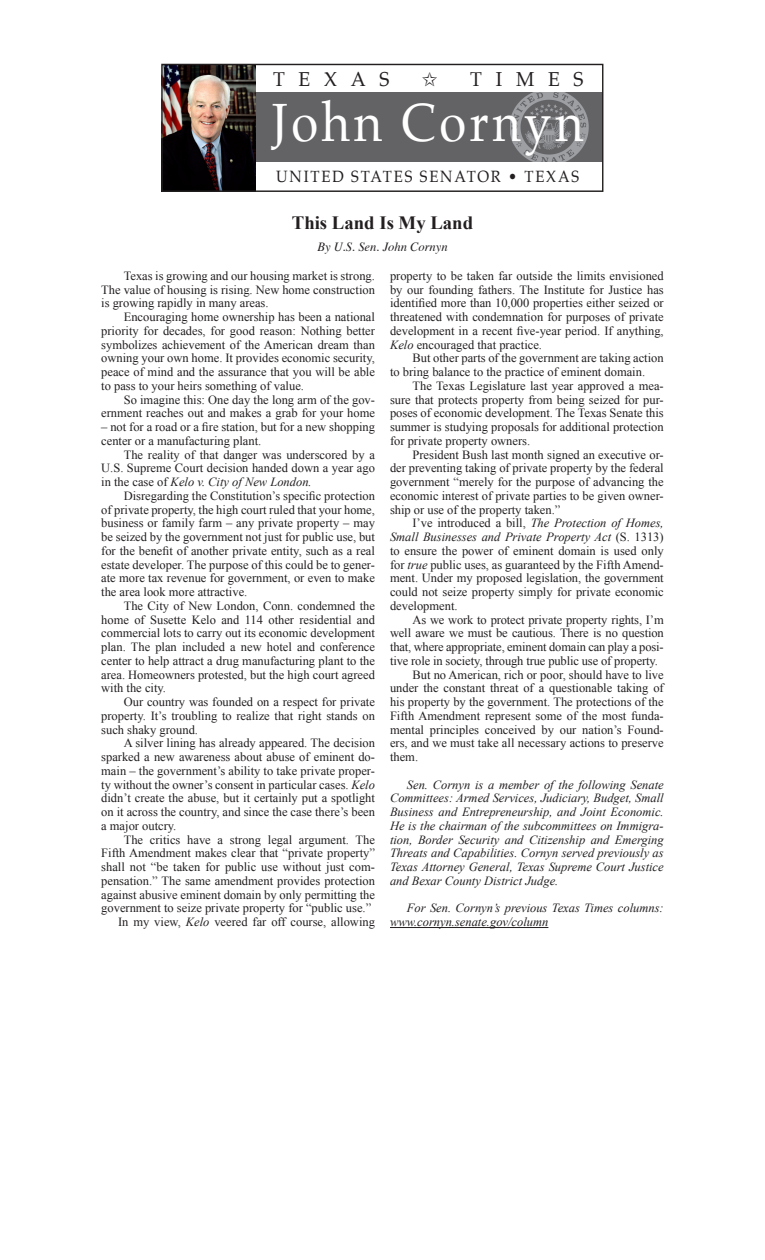
<style>
.page{position:relative;width:765px;height:1260px;background:#fff}
.page>*{position:absolute;margin:0;border:0;box-sizing:border-box;transform-origin:0 0}
.t1{font:52.75px "Palatino";letter-spacing:.07em;color:#fff;scale:.93 1}
.t2{font:19.75px "Palatino";letter-spacing:.71em;color:#231f20}
.t3{font:700 18.75px "Times New Roman";color:#231f20}
.t4{font:16px "Palatino";letter-spacing:.12em;color:#231f20;scale:.93 1}
.t5{font:12.5px/13.8px "Times New Roman";color:#231f20;text-align:justify}
.t6{font:italic 12.5px/13.8px "Times New Roman";color:#231f20;text-align:justify}
.t7{font:italic 12.5px "Times";color:#231f20}
.s1{font-style:italic}
</style>
<div class="page">
<div style="left:254px;top:93px;width:348px;height:69px;background:#636366"></div>
<img style="left:163px;top:66px;width:92px;height:124px">
<div style="left:161px;top:64px;width:442px;height:128px;border:1px solid #231f20"></div>
<img style="left:510px;top:93px;width:78px;height:69px">
<hr style="left:390px;top:927px;width:158px;height:1px;background:#231f20">
<p class="t2" style="left:273px;top:67px;width:118px">TEXAS</p>
<p class="t2" style="left:470px;top:67px;width:115px">TIMES</p>
<p class="t1" style="left:272px;top:89px;width:337px">John Cornyn</p>
<p class="t4" style="left:276px;top:166px;width:327px">UNITED STATES SENATOR • TEXAS</p>
<p class="t3" style="left:292px;top:212px;width:183px">This Land Is My Land</p>
<p class="t7" style="left:317px;top:236px;width:132px">By U.S. Sen. John Cornyn</p>
<p class="t5" style="left:101px;top:269px;width:275px;text-indent:22px">Texas is growing and our housing market is strong.<br>The value of housing is rising. New home construction is growing rapidly in many areas.</p>
<p class="t5" style="left:101px;top:310px;width:275px;text-indent:22px">Encouraging home ownership has been a national priority for decades, for good reason: Nothing better symbolizes achievement of the American dream than owning your own home. It provides economic security, peace of mind and the assurance that you will be able to pass to your heirs something of value.</p>
<p class="t5" style="left:101px;top:392px;width:275px;text-align:right">So imagine this: One day the long arm of the gov&shy;ernment reaches out and makes a grab for your home</p>
<p class="t5" style="left:101px;top:420px;width:275px">– not for a road or a fire station, but for a new shopping center or a manufacturing plant.</p>
<p class="t5" style="left:101px;top:447px;width:275px;text-indent:22px">The reality of that danger was underscored by a U.S. Supreme Court decision handed down a year ago in the case of <span class="s1">Kelo v. City of New London.</span></p>
<p class="t5" style="left:101px;top:489px;width:275px;text-indent:22px">Disregarding the Constitution’s specific protection of private property, the high court ruled that your home, business or family farm – any private property – may be seized by the government not just for public use, but for the benefit of another private entity, such as a real estate developer. The purpose of this could be to gener&shy;ate more tax revenue for government, or even to make the area look more attractive.</p>
<p class="t5" style="left:101px;top:599px;width:275px;text-indent:22px">The City of New London, Conn. condemned the home of Susette Kelo and 114 other residential and commercial lots to carry out its economic development plan. The plan included a new hotel and conference center to help attract a drug manufacturing plant to the area. Homeowners protested, but the high court agreed with the city.</p>
<p class="t5" style="left:101px;top:695px;width:275px;text-indent:22px">Our country was founded on a respect for private property. It’s troubling to realize that right stands on such shaky ground.</p>
<p class="t5" style="left:101px;top:736px;width:275px;text-indent:22px">A silver lining has already appeared. The decision sparked a new awareness about abuse of eminent do&shy;main – the government’s ability to take private proper&shy;ty without the owner’s consent in particular cases. <span class="s1">Kelo </span>didn’t create the abuse, but it certainly put a spotlight on it across the country, and since the case there’s been a major outcry.</p>
<p class="t5" style="left:101px;top:832px;width:275px;text-indent:22px">The critics have a strong legal argument. The Fifth Amendment makes clear that “private property” shall not “be taken for public use without just com&shy;pensation.” The same amendment provides protection against abusive eminent domain by only permitting the government to seize private property for “public use.”</p>
<p class="t5" style="left:118px;top:915px;width:258px">In my view, <span class="s1">Kelo</span> veered far off course, allowing</p>
<p class="t5" style="left:390px;top:269px;width:275px">property to be taken far outside the limits envisioned by our founding fathers. The Institute for Justice has identified more than 10,000 properties either seized or threatened with condemnation for purposes of private development in a recent five-year period. If anything, <span class="s1">Kelo</span> encouraged that practice.</p>
<p class="t5" style="left:390px;top:351px;width:275px;text-indent:22px">But other parts of the government are taking action to bring balance to the practice of eminent domain.</p>
<p class="t5" style="left:390px;top:379px;width:275px;text-indent:22px">The Texas Legislature last year approved a mea&shy;sure that protects property from being seized for pur&shy;poses of economic development. The Texas Senate this summer is studying proposals for additional protection for private property owners.</p>
<p class="t5" style="left:390px;top:447px;width:275px;text-indent:22px">President Bush last month signed an executive or&shy;der preventing taking of private property by the federal government “merely for the purpose of advancing the economic interest of private parties to be given owner&shy;ship or use of the property taken.”</p>
<p class="t5" style="left:390px;top:516px;width:275px;text-indent:22px">I’ve introduced a bill, <span class="s1">The Protection of Homes, Small Businesses and Private Property Act</span> (S. 1313) to ensure the power of eminent domain is used only for <span class="s1">true</span> public uses, as guaranteed by the Fifth Amend&shy;ment. Under my proposed legislation, the government could not seize property simply for private economic development.</p>
<p class="t5" style="left:390px;top:612px;width:275px;text-indent:22px">As we work to protect private property rights, I’m well aware we must be cautious. There is no question that, where appropriate, eminent domain can play a posi&shy;tive role in society, through true public use of property.</p>
<p class="t5" style="left:390px;top:667px;width:275px;text-indent:22px">But no American, rich or poor, should have to live under the constant threat of a questionable taking of his property by the government. The protections of the Fifth Amendment represent some of the most funda&shy;mental principles conceived by our nation’s Found&shy;ers, and we must take all necessary actions to preserve them.</p>
<p class="t6" style="left:390px;top:777px;width:275px;text-indent:17px">Sen. Cornyn is a member of the following Senate Committees: Armed Services, Judiciary, Budget, Small Business and Entrepreneurship, and Joint Economic.<br>He is the chairman of the subcommittees on Immigra&shy;tion, Border Security and Citizenship and Emerging Threats and Capabilities. Cornyn served previously as Texas Attorney General, Texas Supreme Court Justice and Bexar County District Judge.</p>
<p class="t6" style="left:390px;top:901px;width:275px;text-indent:17px">For Sen. Cornyn’s previous Texas Times columns: www.cornyn.senate.gov/column</p>
</div>
